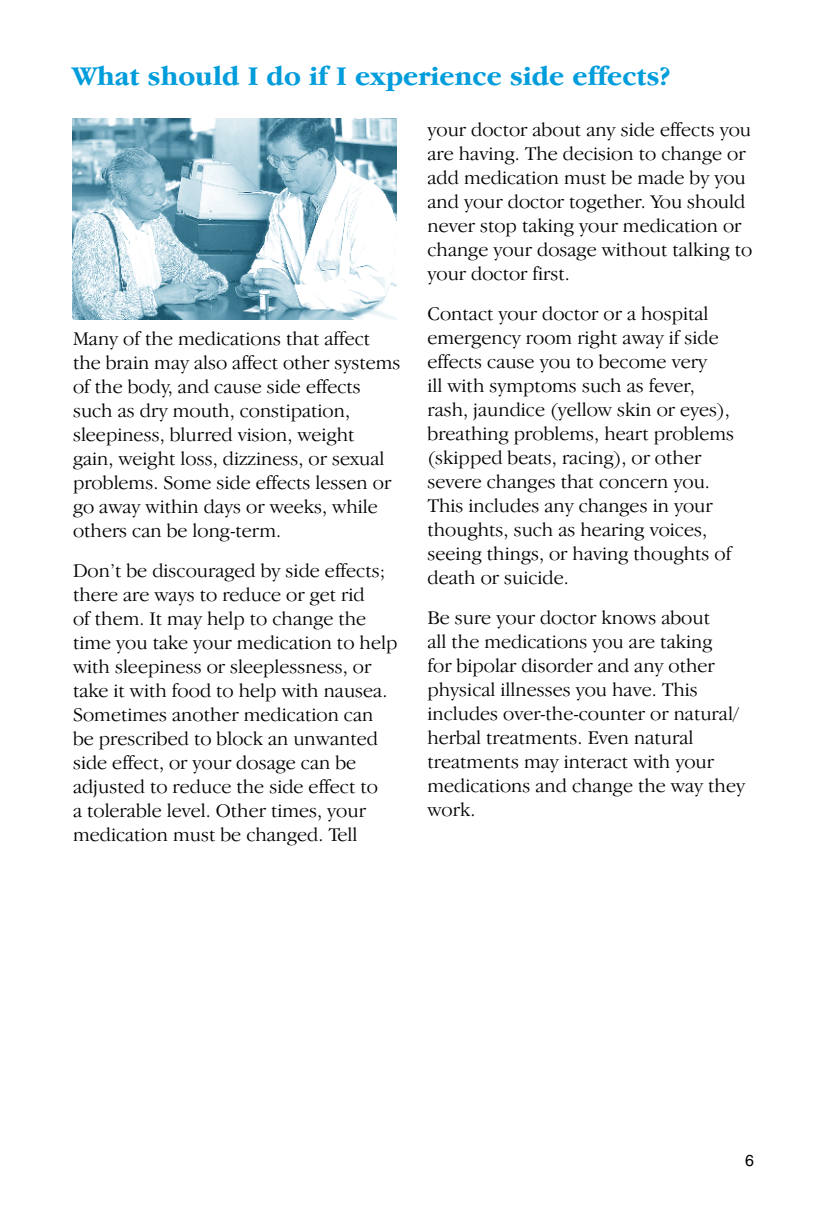
<style>
.page{position:relative;width:828px;height:1224px;background:#fff}
.page>*{position:absolute;margin:0;border:0;box-sizing:border-box;transform-origin:0 0}
.t1{font:700 28px "Garamond IT Cby BT";color:#009ddc}
.t2{font:300 20px/24px "Garamond IT Cby BT";color:#000}
.t3{font:16px "Helvetica";color:#000}
</style>
<div class="page">
<img style="left:72px;top:119px;width:325px;height:201px">
<h1 class="t1" style="left:72px;top:61px;width:600px">What should I do if I experience side effects?</h1>
<p class="t2" style="left:73px;top:326px;width:329px">Many of the medications that affect the brain may also affect other systems of the body, and cause side effects such as dry mouth, constipation, sleepiness, blurred vision, weight<br>gain, weight loss, dizziness, or sexual problems. Some side effects lessen or go away within days or weeks, while others can be long-term.</p>
<p class="t2" style="left:73px;top:558px;width:326px">Don’t be discouraged by side effects; there are ways to reduce or get rid<br>of them. It may help to change the time you take your medication to help with sleepiness or sleeplessness, or take it with food to help with nausea.<br>Sometimes another medication can be prescribed to block an unwanted side effect, or your dosage can be adjusted to reduce the side effect to<br>a tolerable level. Other times, your medication must be changed. Tell</p>
<p class="t2" style="left:428px;top:117px;width:326px">your doctor about any side effects you are having. The decision to change or add medication must be made by you and your doctor together. You should never stop taking your medication or change your dosage without talking to your doctor first.</p>
<p class="t2" style="left:428px;top:301px;width:308px">Contact your doctor or a hospital emergency room right away if side effects cause you to become very<br>ill with symptoms such as fever, rash, jaundice (yellow skin or eyes), breathing problems, heart problems (skipped beats, racing), or other severe changes that concern you.<br>This includes any changes in your thoughts, such as hearing voices, seeing things, or having thoughts of death or suicide.</p>
<p class="t2" style="left:428px;top:605px;width:319px">Be sure your doctor knows about<br>all the medications you are taking<br>for bipolar disorder and any other physical illnesses you have. This includes over-the-counter or natural/ herbal treatments. Even natural treatments may interact with your medications and change the way they work.</p>
<p class="t3" style="left:745px;top:1152px;width:10px">-6</p>
</div>
